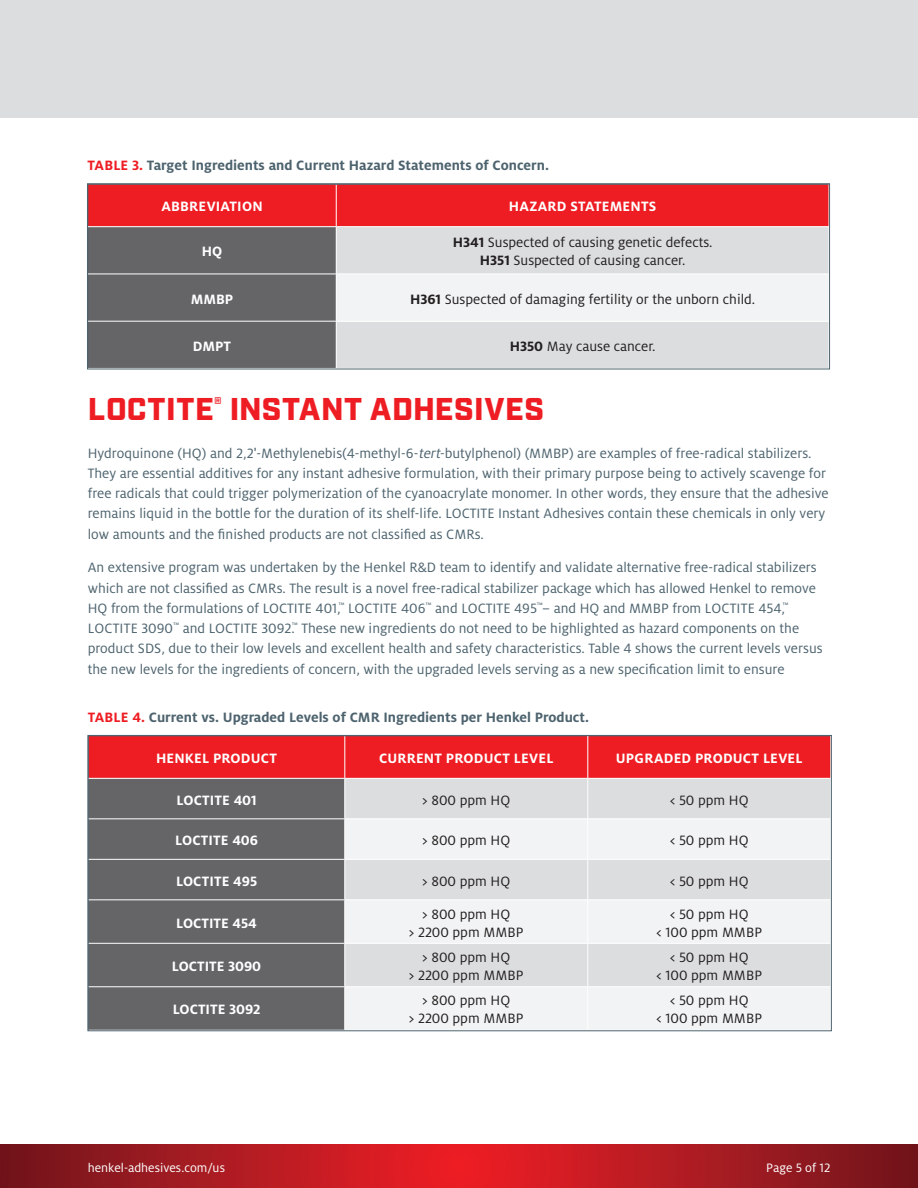
<style>
.page{position:relative;width:918px;height:1188px;background:#fff}
.page>*{position:absolute;margin:0;border:0;box-sizing:border-box;transform-origin:0 0}
.t1{font:900 31.5px "Industry";letter-spacing:.02em;color:#ee1d23}
.Body_copy{font:15px/20.2px "Henkel Milo";color:#4d636e}
.t2{font:15px "Henkel Milo";color:#231f20}
.t3{font:700 15px "Henkel Milo";letter-spacing:.01em;color:#fff}
.t4{font:700 15px "Henkel Milo";color:#4d636e}
.t5{font:13.5px "Henkel Milo";color:#fff}
.s1{color:#ee1d23}
.s2{font-weight:700}
.s3{font-style:italic}
</style>
<div class="page">
<div style="left:0;top:0;width:918px;height:118px;background:#dcdddf"></div>
<svg style="left:0;top:1145px;width:918px;height:43px;background:#ae1a21"></svg>
<svg style="left:89px;top:186px;width:739px;height:181px;background:#a54448"></svg>
<div style="left:337px;top:227px;width:491px;height:140px;background:#dcdddf"></div>
<div style="left:336px;top:274px;width:493px;height:47px;background:#f2f3f4"></div>
<hr style="left:336px;top:227px;width:1px;height:47px;background:#fff">
<hr style="left:336px;top:274px;width:1px;height:47px;background:#fff">
<hr style="left:336px;top:322px;width:1px;height:46px;background:#fff">
<hr style="left:336px;top:184px;width:1px;height:42px;background:#fff">
<hr style="left:88px;top:226px;width:248px;height:1px;background:#fff">
<hr style="left:336px;top:226px;width:493px;height:1px;background:#fff">
<hr style="left:88px;top:274px;width:248px;height:1px;background:#fff">
<hr style="left:336px;top:274px;width:493px;height:1px;background:#fff">
<hr style="left:88px;top:321px;width:248px;height:1px;background:#fff">
<hr style="left:336px;top:321px;width:493px;height:1px;background:#fff">
<div style="left:87px;top:184px;width:743px;height:185px;border:1px solid #4d636e"></div>
<div style="left:90px;top:737px;width:740px;height:41px;background:#ee1d23"></div>
<div style="left:90px;top:779px;width:254px;height:250px;background:#656568"></div>
<div style="left:345px;top:779px;width:485px;height:39px;background:#dcdddf"></div>
<svg style="left:345px;top:820px;width:485px;height:209px;fill:#f2f3f4"></svg>
<hr style="left:344px;top:736px;width:1px;height:42px;background:#fff">
<hr style="left:89px;top:818px;width:256px;height:1px;background:#fff">
<hr style="left:89px;top:859px;width:256px;height:1px;background:#fff">
<hr style="left:345px;top:859px;width:243px;height:1px;background:#fff">
<hr style="left:588px;top:859px;width:243px;height:1px;background:#fff">
<hr style="left:89px;top:899px;width:256px;height:1px;background:#fff">
<hr style="left:345px;top:899px;width:243px;height:1px;background:#fff">
<hr style="left:588px;top:899px;width:243px;height:1px;background:#fff">
<hr style="left:89px;top:943px;width:256px;height:1px;background:#fff">
<hr style="left:345px;top:943px;width:243px;height:1px;background:#fff">
<hr style="left:588px;top:943px;width:243px;height:1px;background:#fff">
<hr style="left:89px;top:986px;width:256px;height:1px;background:#fff">
<hr style="left:345px;top:986px;width:243px;height:1px;background:#fff">
<hr style="left:588px;top:986px;width:243px;height:1px;background:#fff">
<hr style="left:587px;top:736px;width:1px;height:42px;background:#fff">
<hr style="left:588px;top:779px;width:1px;height:40px;background:#fff">
<hr style="left:588px;top:819px;width:1px;height:40px;background:#fff">
<hr style="left:588px;top:859px;width:1px;height:41px;background:#fff">
<hr style="left:588px;top:900px;width:1px;height:43px;background:#fff">
<hr style="left:588px;top:943px;width:1px;height:44px;background:#fff">
<hr style="left:588px;top:987px;width:1px;height:43px;background:#fff">
<p class="t4" style="left:88px;top:157px;width:463px"><span class="s1">TABLE 3.</span> Target Ingredients and Current Hazard Statements of Concern.</p>
<p class="t3" style="left:161px;top:198px;width:103px">ABBREVIATION</p>
<p class="t3" style="left:509px;top:198px;width:149px">HAZARD STATEMENTS</p>
<p class="t3" style="left:202px;top:243px;width:22px">HQ</p>
<p class="t2" style="left:453px;top:234px;width:261px"><span class="s2">H341</span> Suspected of causing genetic defects.</p>
<p class="t2" style="left:480px;top:252px;width:207px"><span class="s2">H351</span> Suspected of causing cancer.</p>
<p class="t3" style="left:191px;top:290px;width:44px">MMBP</p>
<p class="t2" style="left:410px;top:291px;width:347px"><span class="s2">H361</span> Suspected of damaging fertility or the unborn child.</p>
<p class="t3" style="left:193px;top:338px;width:40px">DMPT</p>
<p class="t2" style="left:510px;top:338px;width:147px"><span class="s2">H350</span> May cause cancer.</p>
<p class="t1" style="left:88px;top:391px;width:458px">LOCTITE<sup>®</sup> INSTANT ADHESIVES</p>
<p class="Body_copy" style="left:88px;top:443px;width:743px">Hydroquinone (HQ) and 2,2'-Methylenebis(4-methyl-6-<span class="s3">tert</span>-butylphenol) (MMBP) are examples of free-radical stabilizers.<br>They are essential additives for any instant adhesive formulation, with their primary purpose being to actively scavenge for free radicals that could trigger polymerization of the cyanoacrylate monomer. In other words, they ensure that the adhesive remains liquid in the bottle for the duration of its shelf-life. LOCTITE Instant Adhesives contain these chemicals in only very low amounts and the finished products are not classified as CMRs.</p>
<p class="Body_copy" style="left:88px;top:558px;width:736px">An extensive program was undertaken by the Henkel R&amp;D team to identify and validate alternative free-radical stabilizers which are not classified as CMRs. The result is a novel free-radical stabilizer package which has allowed Henkel to remove HQ from the formulations of LOCTITE 401,<sup>™</sup> LOCTITE 406<sup>™</sup> and LOCTITE 495<sup>™</sup>– and HQ and MMBP from LOCTITE 454,<sup>™ </sup>LOCTITE 3090<sup>™</sup> and LOCTITE 3092.<sup>™</sup> These new ingredients do not need to be highlighted as hazard components on the product SDS, due to their low levels and excellent health and safety characteristics. Table 4 shows the current levels versus the new levels for the ingredients of concern, with the upgraded levels serving as a new specification limit to ensure</p>
<p class="t4" style="left:88px;top:709px;width:503px"><span class="s1">TABLE 4.</span> Current vs. Upgraded Levels of CMR Ingredients per Henkel Product.</p>
<p class="t3" style="left:156px;top:750px;width:123px">HENKEL PRODUCT</p>
<p class="t3" style="left:379px;top:750px;width:176px">CURRENT PRODUCT LEVEL</p>
<p class="t3" style="left:616px;top:750px;width:188px">UPGRADED PRODUCT LEVEL</p>
<p class="t3" style="left:176px;top:791px;width:82px">LOCTITE 401</p>
<p class="t2" style="left:422px;top:792px;width:90px">&gt; 800 ppm HQ</p>
<p class="t2" style="left:670px;top:792px;width:80px">&lt; 50 ppm HQ</p>
<p class="t3" style="left:175px;top:832px;width:85px">LOCTITE 406</p>
<p class="t2" style="left:422px;top:832px;width:90px">&gt; 800 ppm HQ</p>
<p class="t2" style="left:670px;top:832px;width:80px">&lt; 50 ppm HQ</p>
<p class="t3" style="left:176px;top:872px;width:83px">LOCTITE 495</p>
<p class="t2" style="left:422px;top:873px;width:90px">&gt; 800 ppm HQ</p>
<p class="t2" style="left:670px;top:873px;width:80px">&lt; 50 ppm HQ</p>
<p class="t3" style="left:176px;top:914px;width:82px">LOCTITE 454</p>
<p class="t2" style="left:422px;top:906px;width:90px">&gt; 800 ppm HQ</p>
<p class="t2" style="left:409px;top:924px;width:116px">&gt; 2200 ppm MMBP</p>
<p class="t2" style="left:670px;top:906px;width:80px">&lt; 50 ppm HQ</p>
<p class="t2" style="left:656px;top:924px;width:107px">&lt; 100 ppm MMBP</p>
<p class="t3" style="left:172px;top:958px;width:91px">LOCTITE 3090</p>
<p class="t3" style="left:173px;top:1001px;width:89px">LOCTITE 3092</p>
<p class="t2" style="left:422px;top:949px;width:90px">&gt; 800 ppm HQ</p>
<p class="t2" style="left:409px;top:967px;width:116px">&gt; 2200 ppm MMBP</p>
<p class="t2" style="left:422px;top:993px;width:90px">&gt; 800 ppm HQ</p>
<p class="t2" style="left:409px;top:1011px;width:116px">&gt; 2200 ppm MMBP</p>
<p class="t2" style="left:670px;top:949px;width:80px">&lt; 50 ppm HQ</p>
<p class="t2" style="left:656px;top:967px;width:107px">&lt; 100 ppm MMBP</p>
<p class="t2" style="left:670px;top:993px;width:80px">&lt; 50 ppm HQ</p>
<p class="t2" style="left:656px;top:1011px;width:107px">&lt; 100 ppm MMBP</p>
<p class="t5" style="left:88px;top:1160px;width:139px">henkel-adhesives.com/us</p>
<p class="t5" style="left:766px;top:1160px;width:66px">Page 5 of 12</p>
</div>
